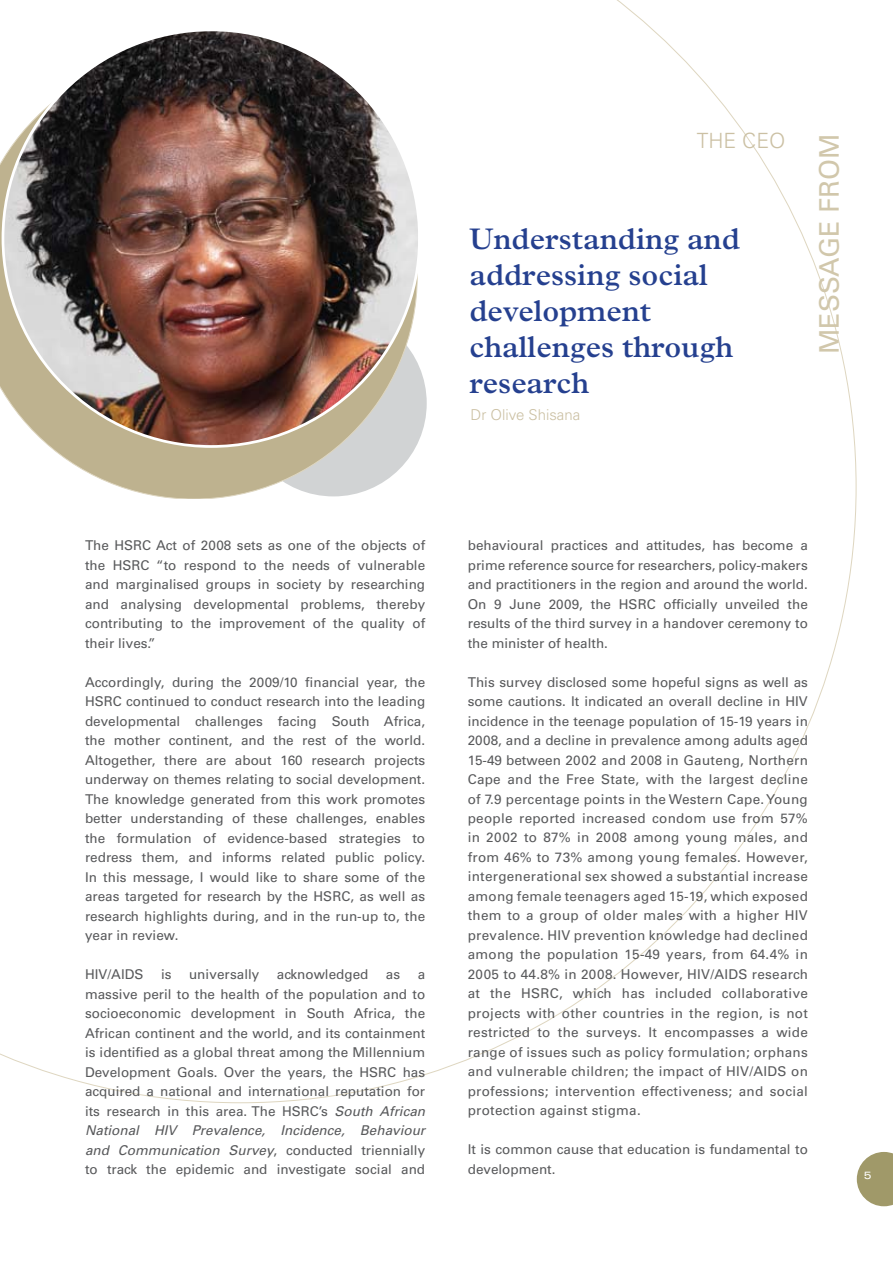
<style>
.page{position:relative;width:893px;height:1263px;background:#fff}
.page>*{position:absolute;margin:0;border:0;box-sizing:border-box;transform-origin:0 0}
.t1{font:600 30px/36px "Plantin";color:#25408f}
.t2{font:27px "Univers";color:#d1c7ab}
.t3{font:300 21px "Univers";color:#cbc0a3}
.t4{font:300 15px "Univers";color:#cbc0a3}
.t5{font:13.5px/19.5px "Univers";color:#58595b;text-align:justify}
.t6{font:expanded 10.5px "Univers";color:#fff}
.s1{font-style:italic}
</style>
<div class="page">
<svg style="left:857px;top:1152px;width:36px;height:54px;background:#afa980"></svg>
<svg style="left:0;top:159px;width:416px;height:340px"></svg>
<img style="left:3px;top:33px;width:415px;height:413px">
<h3 class="t3" style="left:697px;top:128px;width:90px">THE CEO</h3>
<h2 class="t2" style="left:813px;top:354px;width:222px;rotate:-90deg">MESSAGE FROM</h2>
<h1 class="t1" style="left:469px;top:221px;width:272px">Understanding and addressing social development challenges through research</h1>
<p class="t4" style="left:471px;top:406px;width:111px">Dr Olive Shisana</p>
<p class="t5" style="left:85px;top:536px;width:342px">The HSRC Act of 2008 sets as one of the objects of the HSRC “to respond to the needs of vulnerable and marginalised groups in society by researching and analysing developmental problems, thereby contributing to the improvement of the quality of their lives.”</p>
<p class="t5" style="left:85px;top:672px;width:342px">Accordingly, during the 2009/10 financial year, the HSRC continued to conduct research into the leading developmental challenges facing South Africa, the mother continent, and the rest of the world.<br>Altogether, there are about 160 research projects underway on themes relating to social development.<br>The knowledge generated from this work promotes better understanding of these challenges, enables the formulation of evidence-based strategies to redress them, and informs related public policy.<br>In this message, I would like to share some of the areas targeted for research by the HSRC, as well as research highlights during, and in the run-up to, the year in review.</p>
<p class="t5" style="left:85px;top:965px;width:60px">HIV/AIDS</p>
<p class="t5" style="left:161px;top:965px;width:12px">is</p>
<p class="t5" style="left:189px;top:965px;width:72px">universally</p>
<p class="t5" style="left:277px;top:965px;width:93px">acknowledged</p>
<p class="t5" style="left:386px;top:965px;width:16px">as</p>
<p class="t5" style="left:85px;top:965px;width:342px;text-indent:333px">a massive peril to the health of the population and to socioeconomic development in South Africa, the African continent and the world, and its containment is identified as a global threat among the Millennium Development Goals. Over the years, the HSRC has acquired a national and international reputation for its research in this area. The HSRC’s <span class="s1">South African National HIV Prevalence, Incidence, Behaviour and Communication Survey</span>, conducted triennially to track the epidemic and investigate social and</p>
<p class="t5" style="left:468px;top:536px;width:342px">behavioural practices and attitudes, has become a prime reference source for researchers, policy-makers and practitioners in the region and around the world.<br>On 9 June 2009, the HSRC officially unveiled the results of the third survey in a handover ceremony to the minister of health.</p>
<p class="t5" style="left:468px;top:672px;width:342px">This survey disclosed some hopeful signs as well as some cautions. It indicated an overall decline in HIV incidence in the teenage population of 15-19 years in 2008, and a decline in prevalence among adults aged 15-49 between 2002 and 2008 in Gauteng, Northern Cape and the Free State, with the largest decline of 7.9 percentage points in the Western Cape. Young people reported increased condom use from 57% in 2002 to 87% in 2008 among young males, and from 46% to 73% among young females. However, intergenerational sex showed a substantial increase among female teenagers aged 15-19, which exposed them to a group of older males with a higher HIV prevalence. HIV prevention knowledge had declined among the population 15-49 years, from 64.4% in 2005 to 44.8% in 2008. However, HIV/AIDS research at the HSRC, which has included collaborative projects with other countries in the region, is not restricted to the surveys. It encompasses a wide range of issues such as policy formulation; orphans and vulnerable children; the impact of HIV/AIDS on professions; intervention effectiveness; and social protection against stigma.</p>
<p class="t5" style="left:468px;top:1140px;width:342px">It is common cause that education is fundamental to development.</p>
<p class="t6" style="left:864px;top:1169px;width:9px">5</p>
</div>
